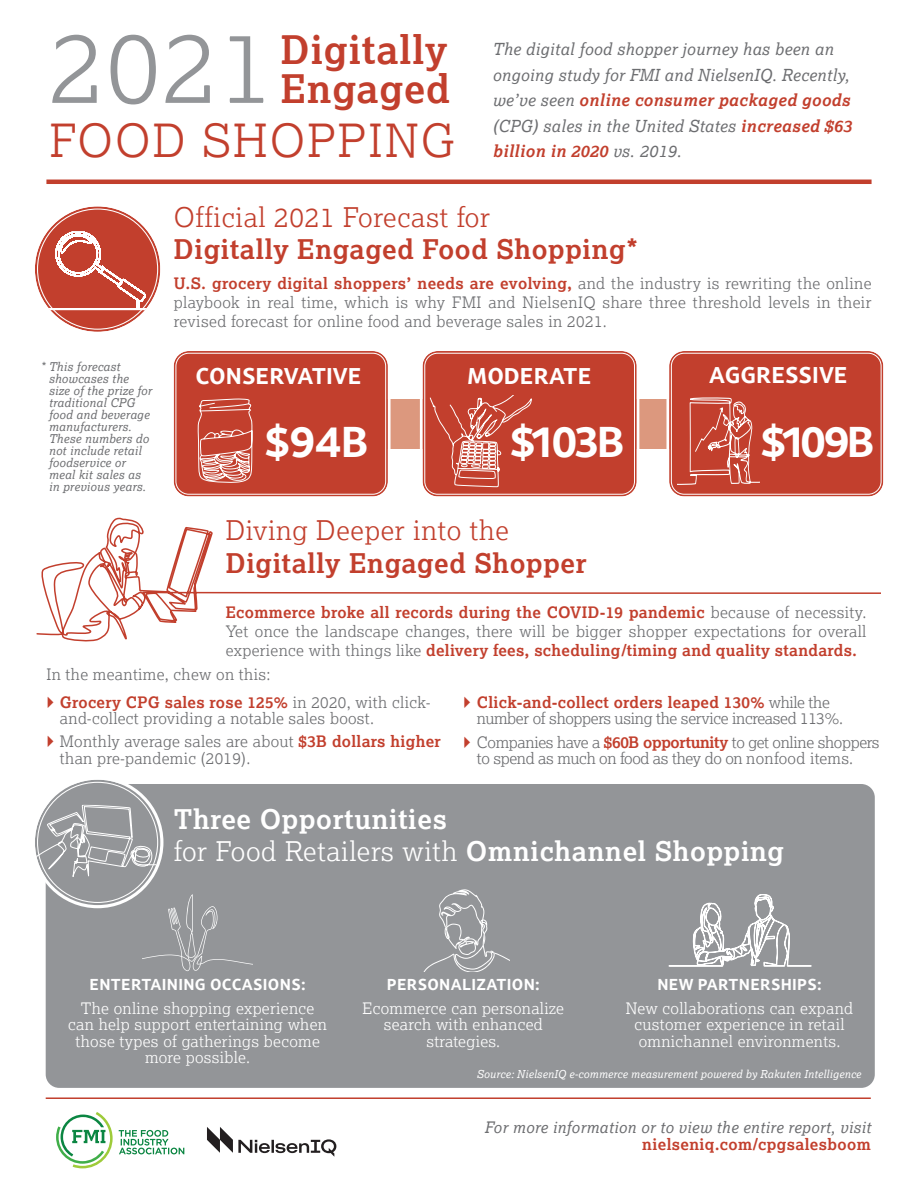
<style>
.page{position:relative;width:918px;height:1188px;background:#fff}
.page>*{position:absolute;margin:0;border:0;box-sizing:border-box;transform-origin:0 0}
.t1{font:300 99.75px "Lexia";color:#939598}
.t2{font:300 45.45px "Lexia";letter-spacing:.05em;color:#c23f2d}
.t3{font:700 42.9px "Lemance";letter-spacing:-.07em;color:#fff}
.t4{font:700 39.15px/39.2px "Lexia";letter-spacing:.025em;color:#c23f2d}
.t5{font:700 27px/32.4px "Lexia";letter-spacing:.025em;color:#fff}
.t6{font:700 27px "Lexia";letter-spacing:.025em;color:#c23f2d}
.t7{font:300 27px "Lexia";letter-spacing:.025em;color:#c23f2d}
.t8{font:700 22.65px "Lemance";color:#fff}
.t9{font:italic 16.5px/25.5px "Lexia";letter-spacing:.025em;color:#6c6d70}
.t10{font:300 15.75px/18.9px "Lexia";letter-spacing:.02em;color:#6c6d70;text-align:justify}
.t11{font:300 15.75px/16.5px "Lexia";letter-spacing:.02em;color:#fff;text-align:center}
.t12{font:300 15.75px/16.5px "Lexia";letter-spacing:-.02em;color:#6c6d70}
.t13{font:700 15.75px "Lemance";letter-spacing:.02em;color:#fff}
.t14{font:italic 15.75px "Lexia";letter-spacing:.025em;color:#6c6d70}
.t15{font:700 15.75px "Lexia";letter-spacing:.025em;color:#c23f2d}
.t16{font:italic 12px/12px "Lexia";letter-spacing:.025em;color:#6c6d70}
.t17{font:italic 10.8px "Lexia";letter-spacing:.025em;color:#fff}
.s1{font-weight:700;color:#c23f2d}
.s2{font-weight:300}
</style>
<div class="page">
<div style="left:46px;top:784px;width:829px;height:304px;background:#939598"></div>
<svg style="left:35px;top:206px;width:125px;height:126px;background:#c85242"></svg>
<svg style="left:36px;top:231px;width:113px;height:79px"></svg>
<div style="left:32px;top:203px;width:131px;height:132px;border:3px solid #fff;border-radius:50%"></div>
<hr style="left:46px;top:180px;width:826px;height:4px;background:#c23f2d">
<div style="left:185px;top:399px;width:684px;height:49px;background:#dc987e"></div>
<div style="left:174px;top:351px;width:214px;height:145px;background:#c23f2d;border-radius:15px"></div>
<div style="left:171px;top:348px;width:220px;height:151px;border:3px solid #fff;border-radius:16px"></div>
<div style="left:175px;top:353px;width:211px;height:142px;border:1px solid #fff;border-radius:13px"></div>
<svg style="left:197px;top:398px;width:56px;height:85px"></svg>
<div style="left:423px;top:351px;width:214px;height:145px;background:#c23f2d;border-radius:15px"></div>
<div style="left:420px;top:348px;width:219px;height:151px;border:3px solid #fff;border-radius:16px"></div>
<div style="left:424px;top:353px;width:211px;height:142px;border:1px solid #fff;border-radius:13px"></div>
<svg style="left:429px;top:395px;width:103px;height:93px"></svg>
<div style="left:669px;top:351px;width:214px;height:145px;background:#c23f2d;border-radius:15px"></div>
<div style="left:666px;top:348px;width:220px;height:151px;border:3px solid #fff;border-radius:16px"></div>
<div style="left:671px;top:353px;width:211px;height:142px;border:1px solid #fff;border-radius:13px"></div>
<svg style="left:677px;top:397px;width:83px;height:88px"></svg>
<svg style="left:36px;top:517px;width:844px;height:125px"></svg>
<div style="left:35px;top:780px;width:125px;height:125px;background:#939598;border-radius:50%"></div>
<svg style="left:36px;top:805px;width:124px;height:72px"></svg>
<div style="left:32px;top:777px;width:131px;height:131px;border:3px solid #fff;border-radius:50%"></div>
<svg style="left:142px;top:894px;width:111px;height:77px;background:#989a9d"></svg>
<svg style="left:421px;top:889px;width:89px;height:82px;background:#9d9fa2"></svg>
<svg style="left:669px;top:894px;width:143px;height:72px"></svg>
<svg style="left:56px;top:1112px;width:57px;height:56px"></svg>
<svg style="left:119px;top:1130px;width:65px;height:24px"></svg>
<svg style="left:207px;top:1127px;width:129px;height:30px"></svg>
<hr style="left:46px;top:1097px;width:825px;height:2px;background:#c23f2d">
<h3 class="t4" style="left:281px;top:29px;width:171px">Digitally<br>Engaged</h3>
<h1 class="t1" style="left:50px;top:4px;width:225px">2021</h1>
<h2 class="t2" style="left:50px;top:112px;width:407px">FOOD SHOPPING</h2>
<p class="t9" style="left:492px;top:36px;width:361px">The digital food shopper journey has been an ongoing study for FMI and NielsenIQ. Recently, we’ve seen <span class="s1">online consumer packaged goods </span>(CPG) sales in the United States <span class="s1">increased $63 billion in 2020</span> vs. 2019.</p>
<p class="t16" style="left:49px;top:360px;width:105px;text-indent:-8px">* This forecast showcases the size of the prize for traditional CPG food and beverage manufacturers.<br>These numbers do not include retail foodservice or meal kit sales as in previous years.</p>
<h3 class="t7" style="left:174px;top:200px;width:318px">Official 2021 Forecast for</h3>
<h3 class="t6" style="left:174px;top:232px;width:465px">Digitally Engaged Food Shopping*</h3>
<p class="t10" style="left:174px;top:273px;width:699px"><span class="s1">U.S. grocery digital shoppers’ needs are evolving,</span> and the industry is rewriting the online playbook in real time, which is why FMI and NielsenIQ share three threshold levels in their revised forecast for online food and beverage sales in 2021.</p>
<h3 class="t8" style="left:196px;top:360px;width:167px">CONSERVATIVE</h3>
<h3 class="t3" style="left:264px;top:412px;width:106px">$94B</h3>
<h3 class="t8" style="left:709px;top:360px;width:140px">AGGRESSIVE</h3>
<h3 class="t3" style="left:761px;top:412px;width:116px">$109B</h3>
<h3 class="t8" style="left:467px;top:360px;width:126px">MODERATE</h3>
<h3 class="t3" style="left:510px;top:412px;width:116px">$103B</h3>
<h3 class="t7" style="left:226px;top:514px;width:285px">Diving Deeper into the</h3>
<h3 class="t6" style="left:226px;top:546px;width:363px">Digitally Engaged Shopper</h3>
<p class="t10" style="left:226px;top:603px;width:642px"><span class="s1">Ecommerce broke all records during the COVID-19 pandemic</span> because of necessity.<br>Yet once the landscape changes, there will be bigger shopper expectations for overall experience with things like <span class="s1">delivery fees, scheduling/timing and quality standards.</span></p>
<p class="t10" style="left:60px;top:660px;width:372px;line-height:27.5px;text-indent:-13px">In the meantime, chew on this:<br><span class="s1">Grocery CPG sales rose 125%</span> in 2020, with click-</p>
<p class="t10" style="left:60px;top:706px;width:382px;line-height:23.2px">and-collect providing a notable sales boost.<br>Monthly average sales are about <span class="s1">$3B dollars higher</span></p>
<p class="t10" style="left:60px;top:748px;width:192px">than pre-pandemic (2019).</p>
<p class="t12" style="left:477px;top:693px;width:368px"><span class="s1">Click-and-collect orders leaped 130%</span> while the number of shoppers using the service increased 113%.</p>
<p class="t12" style="left:477px;top:733px;width:404px">Companies have a <span class="s1">$60B opportunity</span> to get online shoppers to spend as much on food as they do on nonfood items.</p>
<h3 class="t5" style="left:174px;top:802px;width:612px">Three Opportunities<br><span class="s2">for Food Retailers with</span> Omnichannel Shopping</h3>
<p class="t13" style="left:90px;top:974px;width:218px">ENTERTAINING OCCASIONS:</p>
<p class="t11" style="left:68px;top:999px;width:260px">The online shopping experience can help support entertaining when those types of gatherings become more possible.</p>
<p class="t13" style="left:387px;top:974px;width:155px">PERSONALIZATION:</p>
<p class="t11" style="left:362px;top:999px;width:203px">Ecommerce can personalize search with enhanced strategies.</p>
<p class="t13" style="left:657px;top:974px;width:166px">NEW PARTNERSHIPS:</p>
<p class="t11" style="left:626px;top:999px;width:229px">New collaborations can expand customer experience in retail omnichannel environments.</p>
<p class="t17" style="left:477px;top:1067px;width:386px">Source: NielsenIQ e-commerce measurement powered by Rakuten Intelligence</p>
<p class="t14" style="left:485px;top:1118px;width:388px">For more information or to view the entire report, visit</p>
<p class="t15" style="left:642px;top:1134px;width:230px">nielseniq.com/cpgsalesboom</p>
</div>
